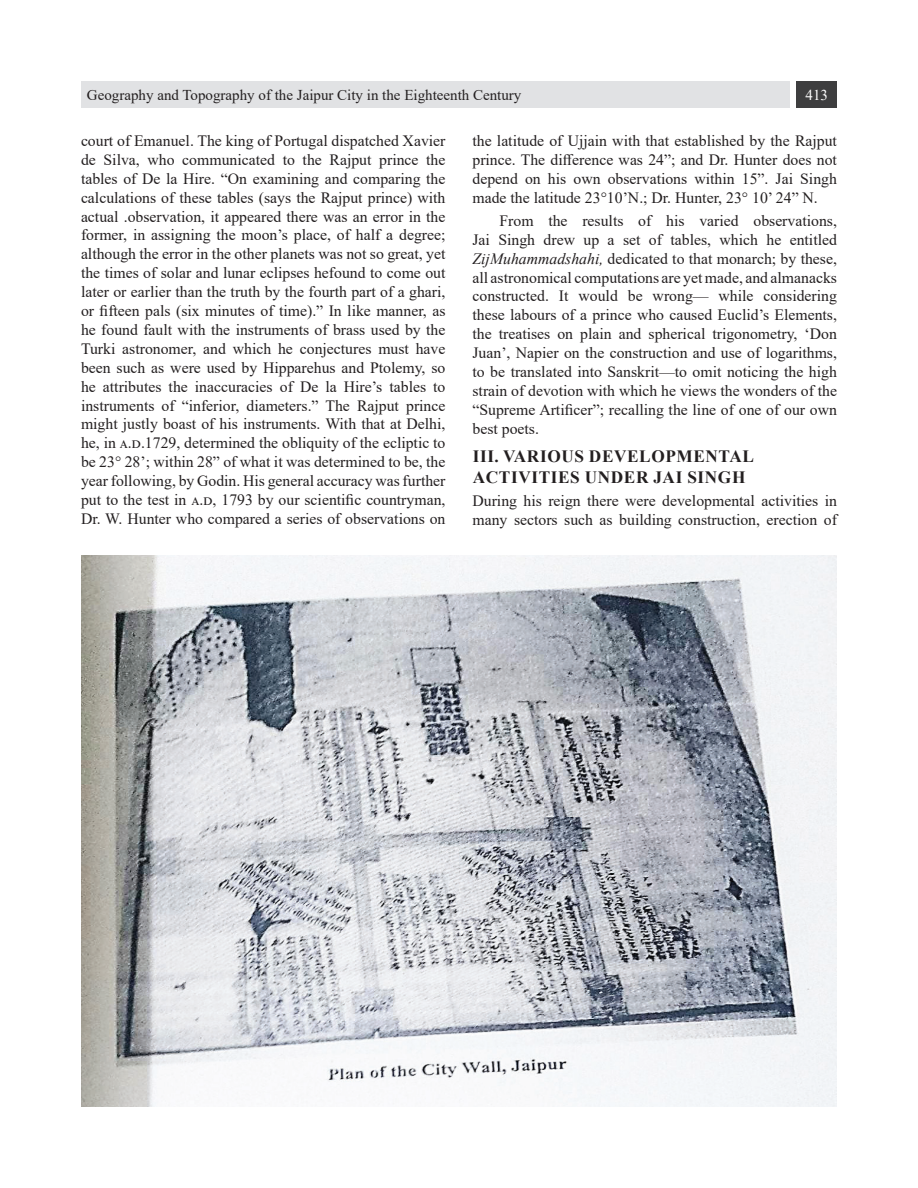
<style>
.page{position:relative;width:918px;height:1188px;background:#fff}
.page>*{position:absolute;margin:0;border:0;box-sizing:border-box;transform-origin:0 0}
.t1{font:700 17.25px/20.7px "Times New Roman";letter-spacing:.035em;color:#231f20}
.t2{font:15.75px/18.9px "Times New Roman";color:#231f20;text-align:justify}
.t3{font:15px "Times New Roman";color:#231f20}
.t4{font:15px "Times New Roman";color:#fff}
.s1{font-style:italic}
</style>
<div class="page">
<div style="left:81px;top:81px;width:708px;height:27px;background:#e1e2e4"></div>
<div style="left:797px;top:81px;width:40px;height:27px;background:#3e3e3f"></div>
<img style="left:81px;top:555px;width:756px;height:552px">
<p class="t3" style="left:87px;top:84px;width:436px">Geography and Topography of the Jaipur City in the Eighteenth Century</p>
<p class="t4" style="left:806px;top:84px;width:24px">413</p>
<p class="t2" style="left:81px;top:131px;width:366px">court of Emanuel. The king of Portugal dispatched Xavier de Silva, who communicated to the Rajput prince the tables of De la Hire. “On examining and comparing the calculations of these tables (says the Rajput prince) with actual .observation, it appeared there was an error in the former, in assigning the moon’s place, of half a degree; although the error in the other planets was not so great, yet the times of solar and lunar eclipses hefound to come out later or earlier than the truth by the fourth part of a ghari, or fifteen pals (six minutes of time).” In like manner, as he found fault with the instruments of brass used by the Turki astronomer, and which he conjectures must have been such as were used by Hipparehus and Ptolemy, so he attributes the inaccuracies of De la Hire’s tables to instruments of “inferior, diameters.” The Rajput prince might justly boast of his instruments. With that at Delhi, he, in a.d.1729, determined the obliquity of the ecliptic to be 23° 28’; within 28” of what it was determined to be, the year following, by Godin. His general accuracy was further put to the test in a.d, 1793 by our scientific countryman, Dr. W. Hunter who compared a series of observations on</p>
<p class="t2" style="left:472px;top:131px;width:366px">the latitude of Ujjain with that established by the Rajput prince. The difference was 24”; and Dr. Hunter does not depend on his own observations within 15”. Jai Singh made the latitude 23°10’N.; Dr. Hunter, 23° 10’ 24” N.</p>
<p class="t2" style="left:472px;top:211px;width:366px;text-indent:27px">From the results of his varied observations, Jai Singh drew up a set of tables, which he entitled <span class="s1">ZijMuhammadshahi,</span> dedicated to that monarch; by these, all astronomical computations are yet made, and almanacks constructed. It would be wrong— while considering these labours of a prince who caused Euclid’s Elements, the treatises on plain and spherical trigonometry, ‘Don Juan’, Napier on the construction and use of logarithms, to be translated into Sanskrit—to omit noticing the high strain of devotion with which he views the wonders of the “Supreme Artificer”; recalling the line of one of our own best poets.</p>
<p class="t1" style="left:473px;top:445px;width:283px">III. VARIOUS DEVELOPMENTAL<br>ACTIVITIES UNDER JAI SINGH</p>
<p class="t2" style="left:472px;top:491px;width:366px">During his reign there were developmental activities in many sectors such as building construction, erection of</p>
</div>
